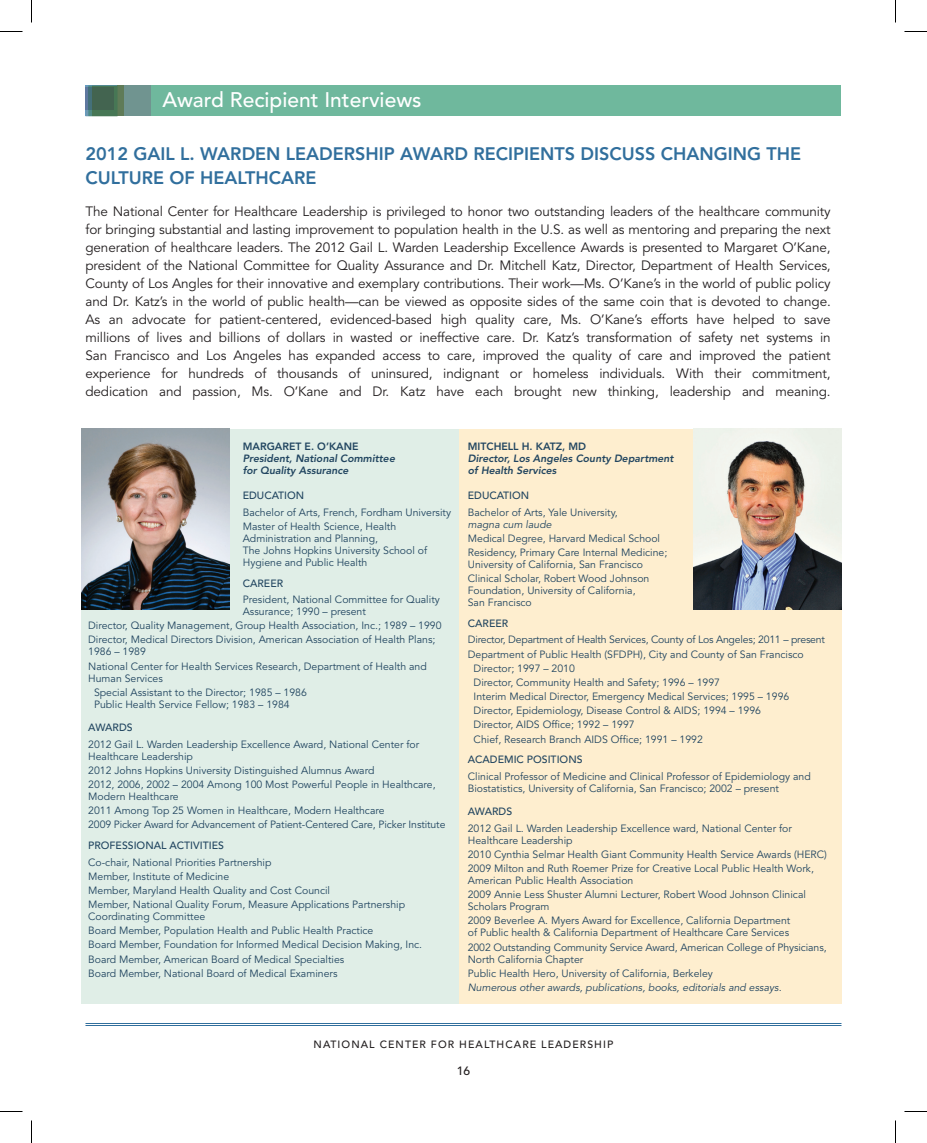
<style>
.page{position:relative;width:927px;height:1143px;background:#fff}
.page>*{position:absolute;margin:0;border:0;box-sizing:border-box;transform-origin:0 0}
.t1{font:500 21px "Avenir";color:#fff}
.t2{font:800 18px "Avenir";color:#316f9d}
.t3{font:13.5px/18px "Avenir";letter-spacing:-.01em;color:#231f20;text-align:justify}
.t4{font:500 12px "Avenir";color:#231f20}
.t5{font:10.5px/14.1px "Avenir";color:#214560}
.t6{font:italic 800 10.5px/12px "Avenir";color:#214560}
.t7{font:500 10.5px "Avenir";color:#214560}
.t8{font:italic 10.5px "Avenir";color:#214560}
.t9{font:10.5px "Avenir";letter-spacing:-.02em;color:#214560}
.t10{font:500 10.5px "Avenir";letter-spacing:.1em;color:#231f20}
.t11{font:800 10.5px "Avenir";color:#214560}
</style>
<div class="page">
<hr style="left:86px;top:1023px;width:756px;height:1px;background:#316f9d">
<hr style="left:86px;top:1025px;width:756px;height:1px;background:#316f9d">
<div style="left:86px;top:86px;width:756px;height:30px;background:#6fb89d"></div>
<svg style="left:86px;top:86px;width:65px;height:30px"></svg>
<hr style="left:86px;top:87px;width:2px;height:23px;background:#5e789f">
<hr style="left:88px;top:87px;width:4px;height:23px;background:#44707a">
<div style="left:92px;top:87px;width:21px;height:23px;background:#436450"></div>
<div style="left:81px;top:429px;width:383px;height:575px;background:#e0eee7"></div>
<div style="left:459px;top:429px;width:383px;height:575px;background:#feeecf"></div>
<img style="left:81px;top:429px;width:148px;height:180px">
<img style="left:693px;top:429px;width:148px;height:180px">
<svg style="left:0;top:31px;width:22px;height:1px"></svg>
<svg style="left:904px;top:31px;width:23px;height:1px"></svg>
<svg style="left:0;top:1111px;width:22px;height:1px"></svg>
<svg style="left:904px;top:1111px;width:23px;height:1px"></svg>
<svg style="left:31px;top:0;width:1px;height:22px"></svg>
<svg style="left:31px;top:1120px;width:1px;height:23px"></svg>
<svg style="left:895px;top:0;width:1px;height:22px"></svg>
<svg style="left:895px;top:1120px;width:1px;height:23px"></svg>
<h1 class="t1" style="left:163px;top:88px;width:261px">AWARD RECIPIENT INTERVIEWS</h1>
<h2 class="t2" style="left:86px;top:144px;width:72px">2012 GAIL</h2>
<h2 class="t2" style="left:180px;top:144px;width:196px">L. WARDEN LEADERSHIP</h2>
<h2 class="t2" style="left:400px;top:144px;width:28px">AWAR</h2>
<h2 class="t2" style="left:454px;top:144px;width:42px">D RECIPIENT</h2>
<h2 class="t2" style="left:565px;top:144px;width:122px">S DISCUSS CHANGING</h2>
<h2 class="t2" style="left:766px;top:144px;width:13px">THE</h2>
<h2 class="t2" style="left:86px;top:168px;width:141px">CULTURE OF HEALTHCARE</h2>
<p class="t3" style="left:86px;top:203px;width:747px">The National Center for Healthcare Leadership is privileged to honor two outstanding leaders of the healthcare community for bringing substantial and lasting improvement to population health in the U.S. as well as mentoring and preparing the next generation of healthcare leaders. The 2012 Gail L. Warden Leadership Excellence Awards is presented to Margaret O’Kane, president of the National Committee for Quality Assurance and Dr. Mitchell Katz, Director, Department of Health Services, County of Los Angles for their innovative and exemplary contributions. Their work—Ms. O’Kane’s in the world of public policy and Dr. Katz’s in the world of public health—can be viewed as opposite sides of the same coin that is devoted to change.<br>As an advocate for patient-centered, evidenced-based high quality care, Ms. O’Kane’s efforts have helped to save millions of lives and billions of dollars in wasted or ineffective care. Dr. Katz’s transformation of safety net systems in San Francisco and Los Angeles has expanded access to care, improved the quality of care and improved the patient experience for hundreds of thousands of uninsured, indignant or homeless individuals. With their commitment, dedication and passion, Ms. O’Kane and Dr. Katz have each brought new thinking, leadership and meaning.</p>
<p class="t11" style="left:243px;top:440px;width:18px">MARGARET</p>
<p class="t11" style="left:305px;top:440px;width:40px">E. O’KANE</p>
<p class="t6" style="left:243px;top:452px;width:154px">President, National Committee for Quality Assurance</p>
<p class="t7" style="left:243px;top:489px;width:29px">EDUCATION</p>
<p class="t5" style="left:243px;top:505px;width:210px">Bachelor of Arts, French, Fordham University<br>Master of Health Science, Health</p>
<p class="t5" style="left:243px;top:532px;width:186px;line-height:12px">Administration and Planning,<br>The Johns Hopkins University School of<br>Hygiene and Public Health</p>
<p class="t7" style="left:243px;top:577px;width:15px">CAREER</p>
<p class="t5" style="left:243px;top:594px;width:199px;line-height:12px">President, National Committee for Quality<br>Assurance; 1990 – present</p>
<p class="t5" style="left:88px;top:619px;width:355px">Director, Quality Management, Group Health Association, Inc.; 1989 – 1990<br>Director, Medical Directors Division, American Association of Health Plans;</p>
<p class="t5" style="left:88px;top:645px;width:340px">1986 – 1989<br>National Center for Health Services Research, Department of Health and</p>
<p class="t5" style="left:94px;top:671px;width:214px;text-indent:-6px">Human Services<br>Special Assistant to the Director; 1985 – 1986</p>
<p class="t5" style="left:94px;top:697px;width:197px">Public Health Service Fellow; 1983 – 1984</p>
<p class="t7" style="left:88px;top:721px;width:16px">AWARDS</p>
<p class="t5" style="left:88px;top:738px;width:333px;line-height:12px">2012 Gail L. Warden Leadership Excellence Award, National Center for<br>Healthcare Leadership</p>
<p class="t5" style="left:88px;top:763px;width:349px">2012 Johns Hopkins University Distinguished Alumnus Award<br>2012, 2006, 2002 – 2004 Among 100 Most Powerful People in Healthcare,</p>
<p class="t5" style="left:88px;top:789px;width:359px">Modern Healthcare<br>2011 Among Top 25 Women in Healthcare, Modern Healthcare<br>2009 Picker Award for Advancement of Patient-Centered Care, Picker Institute</p>
<p class="t7" style="left:88px;top:839px;width:14px">PROFESSIONAL</p>
<p class="t7" style="left:169px;top:839px;width:14px">ACTIVITIES</p>
<p class="t5" style="left:88px;top:855px;width:318px">Co-chair, National Priorities Partnership<br>Member, Institute of Medicine<br>Member, Maryland Health Quality and Cost Council<br>Member, National Quality Forum, Measure Applications Partnership</p>
<p class="t5" style="left:88px;top:910px;width:336px">Coordinating Committee<br>Board Member, Population Health and Public Health Practice<br>Board Member, Foundation for Informed Medical Decision Making, Inc.<br>Board Member, American Board of Medical Specialties<br>Board Member, National Board of Medical Examiners</p>
<p class="t11" style="left:468px;top:440px;width:17px">MITCHELL</p>
<p class="t11" style="left:522px;top:440px;width:64px">H. KATZ, MD</p>
<p class="t6" style="left:468px;top:452px;width:207px">Director, Los Angeles County Department of Health Services</p>
<p class="t7" style="left:468px;top:489px;width:29px">EDUCATION</p>
<p class="t5" style="left:468px;top:505px;width:151px">Bachelor of Arts, Yale University,</p>
<p class="t8" style="left:468px;top:518px;width:85px">magna cum laude</p>
<p class="t5" style="left:468px;top:531px;width:201px">Medical Degree, Harvard Medical School<br>Residency, Primary Care Internal Medicine;</p>
<p class="t5" style="left:468px;top:557px;width:183px">University of California, San Francisco<br>Clinical Scholar, Robert Wood Johnson</p>
<p class="t5" style="left:468px;top:585px;width:169px;line-height:12px">Foundation, University of California,<br>San Francisco</p>
<p class="t7" style="left:468px;top:617px;width:15px">CAREER</p>
<p class="t9" style="left:468px;top:634px;width:359px">Director, Department of Health Services, County of Los Angeles; 2011 – present</p>
<p class="t5" style="left:468px;top:647px;width:338px">Department of Public Health (SFDPH), City and County of San Francisco</p>
<p class="t5" style="left:474px;top:661px;width:103px">Director; 1997 – 2010</p>
<p class="t5" style="left:474px;top:676px;width:248px">Director, Community Health and Safety; 1996 – 1997</p>
<p class="t5" style="left:474px;top:690px;width:317px">Interim Medical Director, Emergency Medical Services; 1995 – 1996</p>
<p class="t5" style="left:474px;top:704px;width:289px">Director, Epidemiology, Disease Control &amp; AIDS; 1994 – 1996</p>
<p class="t5" style="left:474px;top:718px;width:163px">Director, AIDS Office; 1992 – 1997</p>
<p class="t5" style="left:474px;top:732px;width:231px">Chief, Research Branch AIDS Office; 1991 – 1992</p>
<p class="t7" style="left:468px;top:754px;width:16px">ACADE</p>
<p class="t7" style="left:504px;top:754px;width:37px">MIC POSITIONS</p>
<p class="t5" style="left:468px;top:771px;width:345px;line-height:12px">Clinical Professor of Medicine and Clinical Professor of Epidemiology and<br>Biostatistics, University of California, San Francisco; 2002 – present</p>
<p class="t7" style="left:468px;top:806px;width:46px">AWARDS</p>
<p class="t5" style="left:468px;top:822px;width:326px;line-height:12px">2012 Gail L. Warden Leadership Excellence ward, National Center for<br>Healthcare Leadership</p>
<p class="t5" style="left:468px;top:848px;width:361px">2010 Cynthia Selmar Health Giant Community Health Service Awards (HERC)<br>2009 Milton and Ruth Roemer Prize for Creative Local Public Health Work,</p>
<p class="t5" style="left:468px;top:874px;width:340px">American Public Health Association<br>2009 Annie Less Shuster Alumni Lecturer, Robert Wood Johnson Clinical</p>
<p class="t5" style="left:468px;top:900px;width:324px">Scholars Program<br>2009 Beverlee A. Myers Award for Excellence, California Department</p>
<p class="t5" style="left:468px;top:926px;width:360px">of Public health &amp; California Department of Healthcare Care Services<br>2002 Outstanding Community Service Award, American College of Physicians,</p>
<p class="t5" style="left:468px;top:952px;width:247px">North California Chapter<br>Public Health Hero, University of California, Berkeley</p>
<p class="t8" style="left:468px;top:981px;width:315px">Numerous other awards, publications, books, editorials and essays.</p>
<p class="t10" style="left:314px;top:1039px;width:301px">NATIONAL CENTER FOR HEALTHCARE LEADERSHIP</p>
<p class="t4" style="left:457px;top:1064px;width:15px">16</p>
</div>
